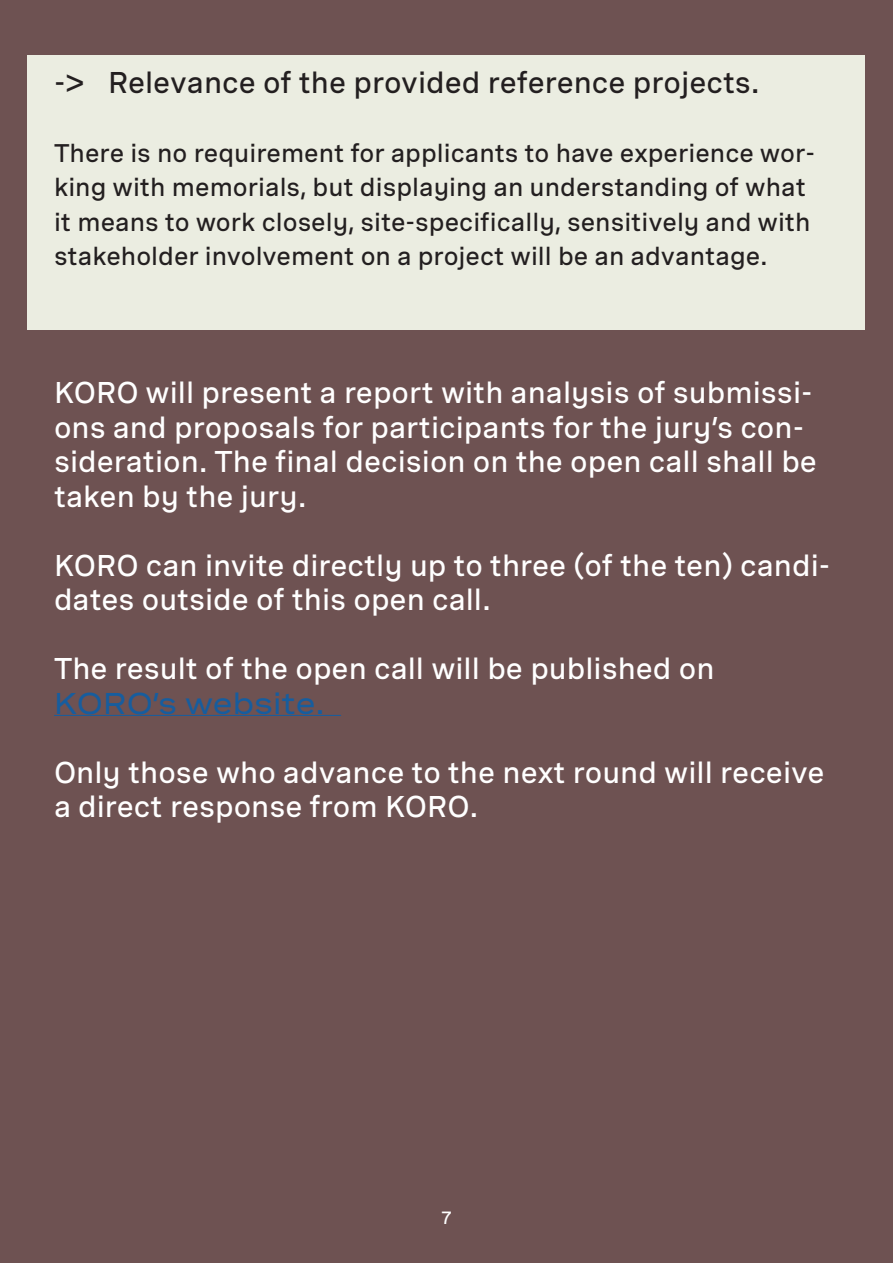
<style>
.page{position:relative;width:893px;height:1263px;background:#6e5252}
.page>*{position:absolute;margin:0;border:0;box-sizing:border-box;transform-origin:0 0}
.t1{font:500 30px/34.5px "Spezia";color:#fff}
.t2{font:500 30px "Spezia";color:#231f20}
.t3{font:500 expanded 30px "Spezia";color:#175d9e}
.t4{font:500 25.5px/34.5px "Spezia";color:#231f20}
.t5{font:500 18px "Spezia";color:#fff}
</style>
<div class="page">
<div style="left:28px;top:55px;width:837px;height:275px;background:#ebede1"></div>
<hr style="left:54px;top:715px;width:287px;height:1px;background:#175d9e">
<p class="t2" style="left:54px;top:60px;width:707px">-&gt; Relevance of the provided reference projects.</p>
<p class="t4" style="left:54px;top:134px;width:763px">There is no requirement for applicants to have experience wor&shy;king with memorials, but displaying an understanding of what it means to work closely, site-specifically, sensitively and with stakeholder involvement on a project will be an advantage.</p>
<p class="t1" style="left:54px;top:373px;width:764px">KORO will present a report with analysis of submissi&shy;ons and proposals for participants for the jury’s con&shy;sideration. The final decision on the open call shall be taken by the jury.</p>
<p class="t1" style="left:54px;top:546px;width:778px">KORO can invite directly up to three (of the ten) candi&shy;dates outside of this open call.</p>
<p class="t1" style="left:54px;top:649px;width:662px">The result of the open call will be published on</p>
<p class="t3" style="left:54px;top:681px;width:272px">KORO’s website.</p>
<p class="t1" style="left:54px;top:753px;width:772px">Only those who advance to the next round will receive a direct response from KORO.</p>
<p class="t5" style="left:442px;top:1204px;width:11px">7</p>
</div>
